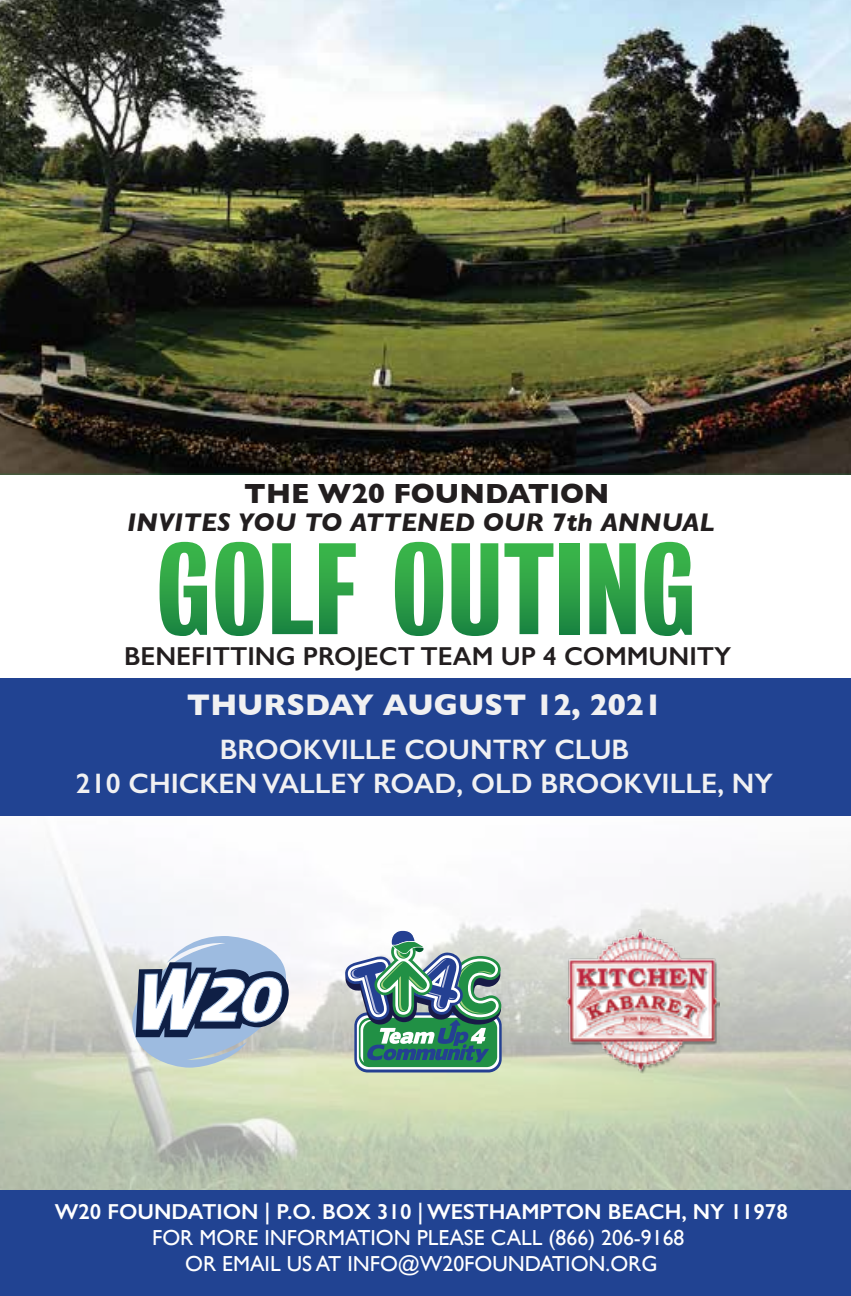
<style>
.page{position:relative;width:851px;height:1296px;background:#fff}
.page>*{position:absolute;margin:0;border:0;box-sizing:border-box;transform-origin:0 0}
.t1{font:700 30.38px "Gill Sans";color:#f1f1f2}
.t2{font:600 28.35px/34px "Gill Sans";color:#f1f1f2;text-align:center}
.t3{font:700 28.35px "Gill Sans";color:#221e1f}
.t4{font:600 26.1px "Gill Sans";color:#221e1f}
.t5{font:italic 700 26.1px "Gill Sans";color:#221e1f}
.t6{font:21.82px/26.1px "Gill Sans";color:#fff;text-align:center}
.t7{font:600 21.82px "Gill Sans";color:#fff}
</style>
<div class="page">
<img style="left:0;top:851px;width:850px;height:339px">
<div style="left:0;top:1190px;width:850px;height:106px;background:#214392"></div>
<svg style="left:132px;top:936px;width:157px;height:132px"></svg>
<img style="left:562px;top:928px;width:157px;height:146px">
<svg style="left:354px;top:1012px;width:147px;height:60px"></svg>
<svg style="left:357px;top:1015px;width:142px;height:54px"></svg>
<div style="left:359px;top:1018px;width:138px;height:49px;background:#219045;border-radius:11px"></div>
<svg style="left:345px;top:930px;width:156px;height:133px"></svg>
<div style="left:0;top:678px;width:850px;height:138px;background:#214392"></div>
<svg style="left:159px;top:542px;width:48px;height:94px"></svg>
<svg style="left:215px;top:542px;width:48px;height:94px"></svg>
<svg style="left:272px;top:543px;width:41px;height:91px"></svg>
<svg style="left:319px;top:543px;width:37px;height:91px"></svg>
<svg style="left:395px;top:542px;width:48px;height:94px"></svg>
<svg style="left:451px;top:543px;width:47px;height:93px"></svg>
<svg style="left:504px;top:543px;width:49px;height:91px"></svg>
<div style="left:560px;top:543px;width:19px;height:91px;background:linear-gradient(to bottom,#3ebb4a,#1c8642)"></div>
<svg style="left:589px;top:543px;width:46px;height:91px;background:#4dae62"></svg>
<svg style="left:644px;top:542px;width:47px;height:94px"></svg>
<img style="left:0;top:0;width:850px;height:474px">
<p class="t3" style="left:244px;top:471px;width:366px">THE W20 FOUNDATION</p>
<p class="t5" style="left:127px;top:507px;width:588px">INVITES YOU TO ATTENED OUR 7th ANNUAL</p>
<p class="t4" style="left:124px;top:640px;width:608px">BENEFITTING PROJECT TEAM UP 4 COMMUNITY</p>
<h1 class="t1" style="left:187px;top:680px;width:476px">THURSDAY AUGUST 12, 2021</h1>
<p class="t2" style="left:76px;top:732px;width:698px">BROOKVILLE COUNTRY CLUB<br>210 CHICKEN VALLEY ROAD, OLD BROOKVILLE, NY</p>
<p class="t7" style="left:55px;top:1198px;width:734px">W20 FOUNDATION | P.O. BOX 310 | WESTHAMPTON BEACH, NY 11978</p>
<p class="t6" style="left:152px;top:1224px;width:533px">FOR MORE INFORMATION PLEASE CALL (866) 206-9168<br>OR EMAIL US AT INFO@W20FOUNDATION.ORG</p>
</div>
